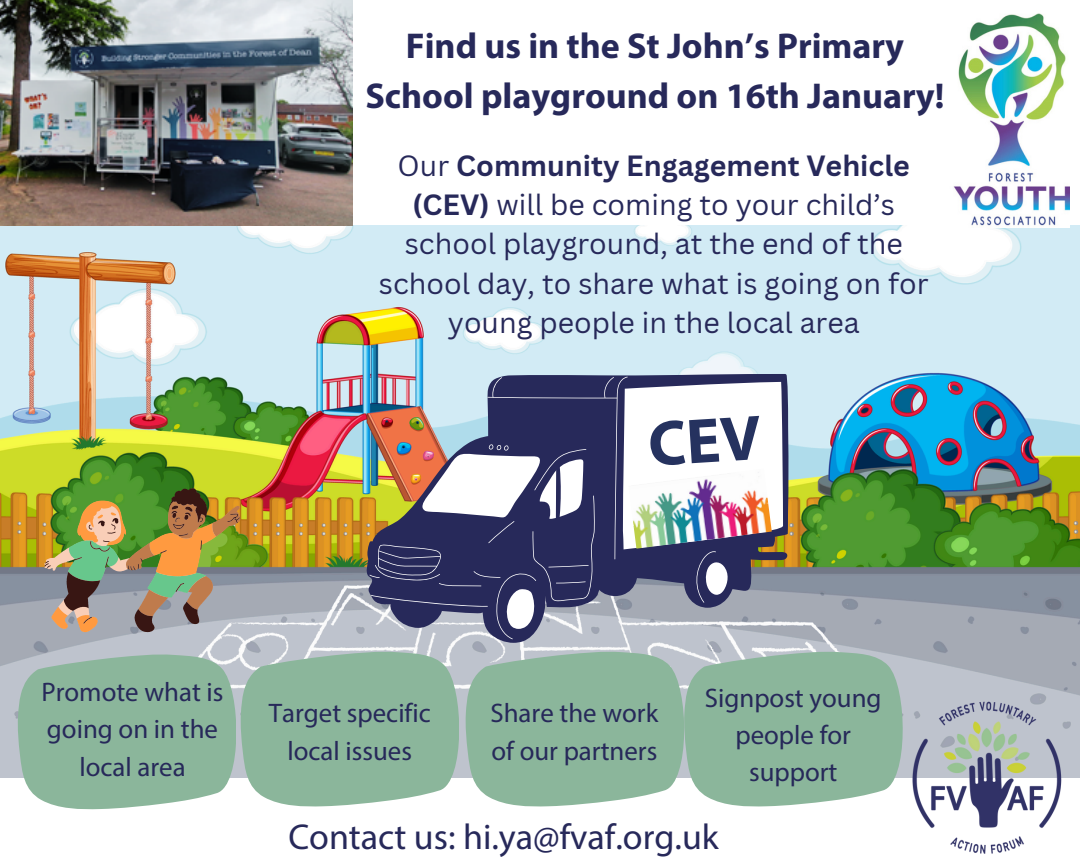
<style>
.page{position:relative;width:1080px;height:864px;background:#fff}
.page>*{position:absolute;margin:0;border:0;box-sizing:border-box;transform-origin:0 0}
.t1{font:700 36px/49.5px "Myriad Pro";color:#27295a;text-align:center}
.t2{font:36px "Myriad Pro";color:#27295a}
.t3{font:28.5px/39.3px "Canva Sans";color:#27295a;text-align:center}
.t4{font:26.85px/37.2px "Myriad Pro";color:#27295a;text-align:center}
.s1{font-weight:700}
</style>
<div class="page">
<img style="left:0;top:225px;width:1080px;height:552px">
<img style="left:903px;top:694px;width:166px;height:160px">
<svg style="left:44px;top:488px;width:196px;height:144px;background:#949562"></svg>
<svg style="left:487px;top:374px;width:302px;height:186px"></svg>
<svg style="left:369px;top:377px;width:414px;height:38px"></svg>
<img style="left:0;top:0;width:352px;height:225px">
<img style="left:945px;top:13px;width:125px;height:214px">
<svg style="left:18px;top:652px;width:441px;height:157px;background:#96bba4"></svg>
<svg style="left:465px;top:652px;width:437px;height:154px;background:#94baa3"></svg>
<svg style="left:366px;top:415px;width:422px;height:228px"></svg>
<p class="t1" style="left:366px;top:25px;width:580px">Find us in the St John’s Primary<br>School playground on 16th January!</p>
<p class="t3" style="left:379px;top:145px;width:551px">Our <span class="s1">Community Engagement Vehicle (CEV)</span> will be coming to your child’s school playground, at the end of the school day, to share what is going on for young people in the local area</p>
<p class="t4" style="left:41px;top:676px;width:184px">Promote what is going on in the local area</p>
<p class="t4" style="left:705px;top:681px;width:178px">Signpost young people for support</p>
<p class="t4" style="left:269px;top:697px;width:163px">Target specific local issues</p>
<p class="t4" style="left:490px;top:697px;width:169px;text-align:left">Share the work of our partners</p>
<h2 class="t2" style="left:288px;top:822px;width:432px">Contact us: hi.ya@fvaf.org.uk</h2>
</div>
